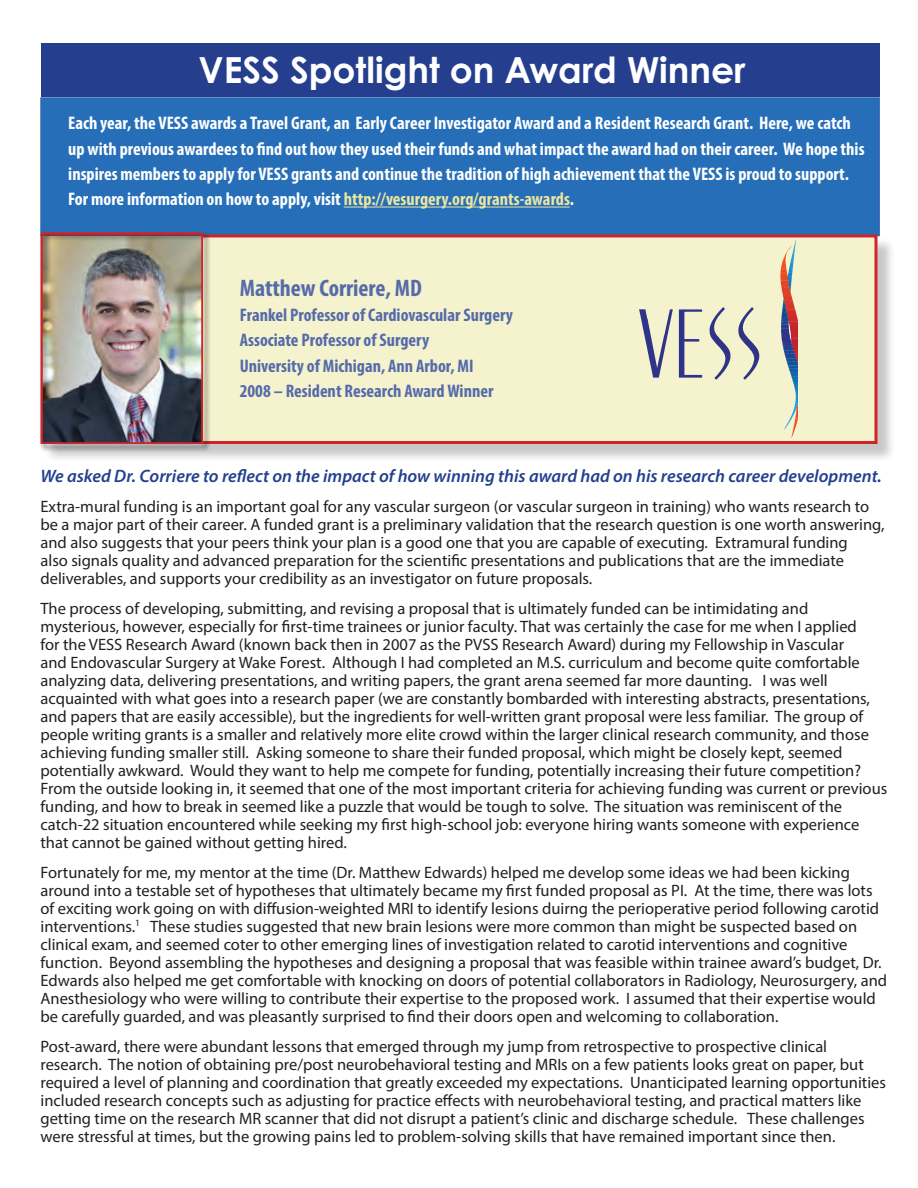
<style>
.page{position:relative;width:918px;height:1188px;background:#fff}
.page>*{position:absolute;margin:0;border:0;box-sizing:border-box;transform-origin:0 0}
.t1{font:700 36px "Century Gothic Pro";color:#fff}
.t2{font:700 condensed 24px "Myriad Pro";color:#556baa}
.t3{font:700 condensed 18.3px/25.2px "Myriad Pro";color:#fff}
.t4{font:700 condensed 18.3px/25.2px "Myriad Pro";color:#556baa}
.t5{font:italic 600 18px "Myriad Pro";color:#23408f}
.t6{font:16.5px/18px "Myriad Pro";color:#231f20}
.s1{color:#ece59f}
</style>
<div class="page">
<div style="left:41px;top:43px;width:838px;height:54px;background:#253f8e"></div>
<div style="left:40px;top:97px;width:840px;height:139px;background:#266fb8;border:2px solid #2865b1"></div>
<div style="left:43px;top:237px;width:853px;height:225px;background:#231f20;opacity:.25"></div>
<div style="left:40px;top:234px;width:838px;height:210px;background:#f5f2ce;border:3px solid #d1232a"></div>
<hr style="left:344px;top:207px;width:226px;height:1px;background:#ece59f">
<svg style="left:679px;top:309px;width:23px;height:69px"></svg>
<svg style="left:639px;top:309px;width:34px;height:69px"></svg>
<svg style="left:738px;top:307px;width:22px;height:73px"></svg>
<svg style="left:709px;top:307px;width:22px;height:73px"></svg>
<svg style="left:780px;top:239px;width:18px;height:199px"></svg>
<div style="left:40px;top:231px;width:171px;height:221px;background:#231f20;opacity:.75"></div>
<div style="left:41px;top:232px;width:162px;height:212px;border:2px solid #d1242a"></div>
<h1 class="t1" style="left:199px;top:47px;width:549px">VESS Spotlight on Award Winner</h1>
<p class="t3" style="left:68px;top:110px;width:798px">Each year, the VESS awards a Travel Grant, an Early Career Investigator Award and a Resident Research Grant. Here, we catch up with previous awardees to find out how they used their funds and what impact the award had on their career. We hope this inspires members to apply for VESS grants and continue the tradition of high achievement that the VESS is proud to support.<br>For more information on how to apply, visit <span class="s1">http://vesurgery.org/grants-awards</span>.</p>
<h2 class="t2" style="left:240px;top:273px;width:184px">Matthew Corriere, MD</h2>
<p class="t4" style="left:240px;top:302px;width:275px">Frankel Professor of Cardiovascular Surgery Associate Professor of Surgery<br>University of Michigan, Ann Arbor, MI<br>2008 – Resident Research Award Winner</p>
<p class="t5" style="left:40px;top:464px;width:843px">We asked Dr. Corriere to reflect on the impact of how winning this award had on his research career development.</p>
<p class="t6" style="left:40px;top:497px;width:846px">Extra-mural funding is an important goal for any vascular surgeon (or vascular surgeon in training) who wants research to be a major part of their career. A funded grant is a preliminary validation that the research question is one worth answering, and also suggests that your peers think your plan is a good one that you are capable of executing. Extramural funding<br>also signals quality and advanced preparation for the scientific presentations and publications that are the immediate deliverables, and supports your credibility as an investigator on future proposals.</p>
<p class="t6" style="left:40px;top:599px;width:848px">The process of developing, submitting, and revising a proposal that is ultimately funded can be intimidating and mysterious, however, especially for first-time trainees or junior faculty. That was certainly the case for me when I applied<br>for the VESS Research Award (known back then in 2007 as the PVSS Research Award) during my Fellowship in Vascular<br>and Endovascular Surgery at Wake Forest. Although I had completed an M.S. curriculum and become quite comfortable analyzing data, delivering presentations, and writing papers, the grant arena seemed far more daunting. I was well acquainted with what goes into a research paper (we are constantly bombarded with interesting abstracts, presentations, and papers that are easily accessible), but the ingredients for well-written grant proposal were less familiar. The group of people writing grants is a smaller and relatively more elite crowd within the larger clinical research community, and those achieving funding smaller still. Asking someone to share their funded proposal, which might be closely kept, seemed potentially awkward. Would they want to help me compete for funding, potentially increasing their future competition?<br>From the outside looking in, it seemed that one of the most important criteria for achieving funding was current or previous funding, and how to break in seemed like a puzzle that would be tough to solve. The situation was reminiscent of the catch-22 situation encountered while seeking my first high-school job: everyone hiring wants someone with experience that cannot be gained without getting hired.</p>
<p class="t6" style="left:40px;top:863px;width:848px">Fortunately for me, my mentor at the time (Dr. Matthew Edwards) helped me develop some ideas we had been kicking around into a testable set of hypotheses that ultimately became my first funded proposal as PI. At the time, there was lots of exciting work going on with diffusion-weighted MRI to identify lesions duirng the perioperative period following carotid interventions.<sup>1</sup> These studies suggested that new brain lesions were more common than might be suspected based on clinical exam, and seemed coter to other emerging lines of investigation related to carotid interventions and cognitive function. Beyond assembling the hypotheses and designing a proposal that was feasible within trainee award’s budget, Dr.<br>Edwards also helped me get comfortable with knocking on doors of potential collaborators in Radiology, Neurosurgery, and Anesthesiology who were willing to contribute their expertise to the proposed work. I assumed that their expertise would be carefully guarded, and was pleasantly surprised to find their doors open and welcoming to collaboration.</p>
<p class="t6" style="left:40px;top:1037px;width:847px">Post-award, there were abundant lessons that emerged through my jump from retrospective to prospective clinical research. The notion of obtaining pre/post neurobehavioral testing and MRIs on a few patients looks great on paper, but required a level of planning and coordination that greatly exceeded my expectations. Unanticipated learning opportunities included research concepts such as adjusting for practice effects with neurobehavioral testing, and practical matters like getting time on the research MR scanner that did not disrupt a patient’s clinic and discharge schedule. These challenges were stressful at times, but the growing pains led to problem-solving skills that have remained important since then.</p>
</div>
